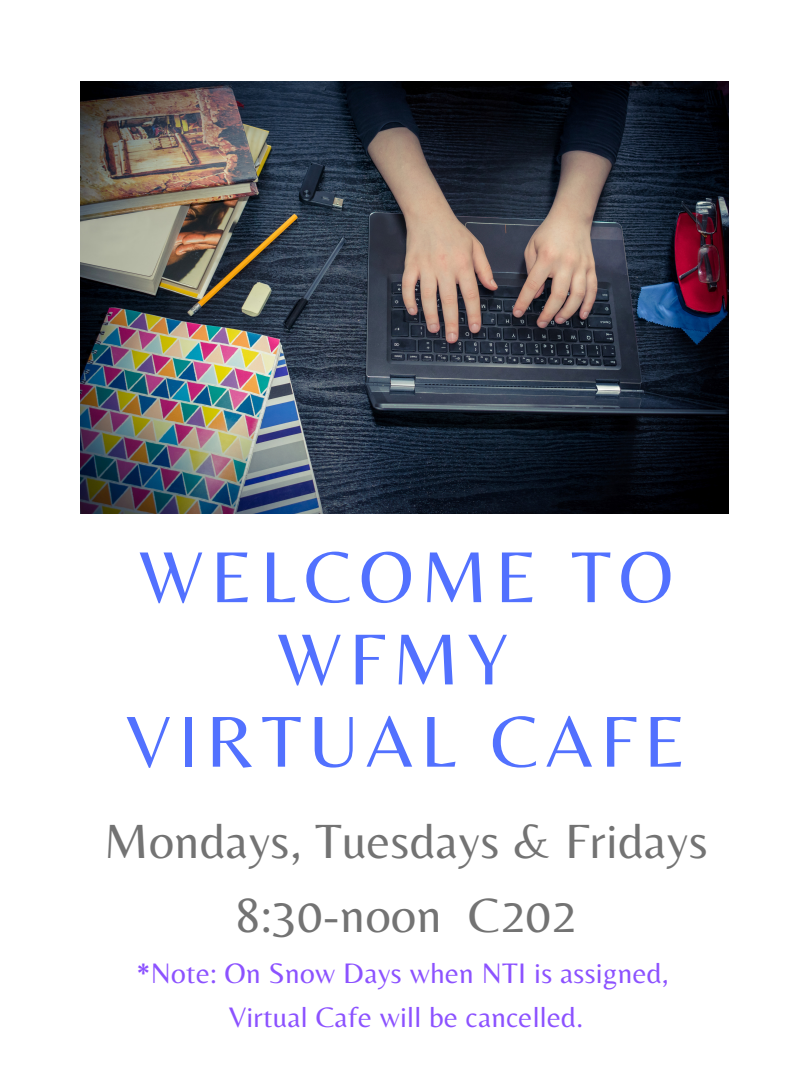
<style>
.page{position:relative;width:810px;height:1080px;background:#fff}
.page>*{position:absolute;margin:0;border:0;box-sizing:border-box;transform-origin:0 0}
.t1{font:75px "Belleza";letter-spacing:.1em;color:#5271ff}
.t2{font:50px/74.1px "Belleza";letter-spacing:.01em;color:#737373}
.t3{font:29.38px "Belleza";letter-spacing:.01em;color:#8c52ff}
</style>
<div class="page">
<img style="left:81px;top:81px;width:648px;height:432px">
<p class="t1" style="left:139px;top:533px;width:536px">WELCOME TO</p>
<p class="t1" style="left:277px;top:615px;width:233px">WFMY</p>
<p class="t1" style="left:126px;top:697px;width:562px">VIRTUAL CAFE</p>
<p class="t2" style="left:236px;top:803px;width:474px;text-indent:-131px">Mondays, Tuesdays &amp; Fridays<br>8:30-noon</p>
<p class="t2" style="left:468px;top:877px;width:110px">C202</p>
<p class="t3" style="left:136px;top:956px;width:534px">*Note: On Snow Days when NTI is assigned,</p>
<p class="t3" style="left:229px;top:1000px;width:356px">Virtual Cafe will be cancelled.</p>
</div>
